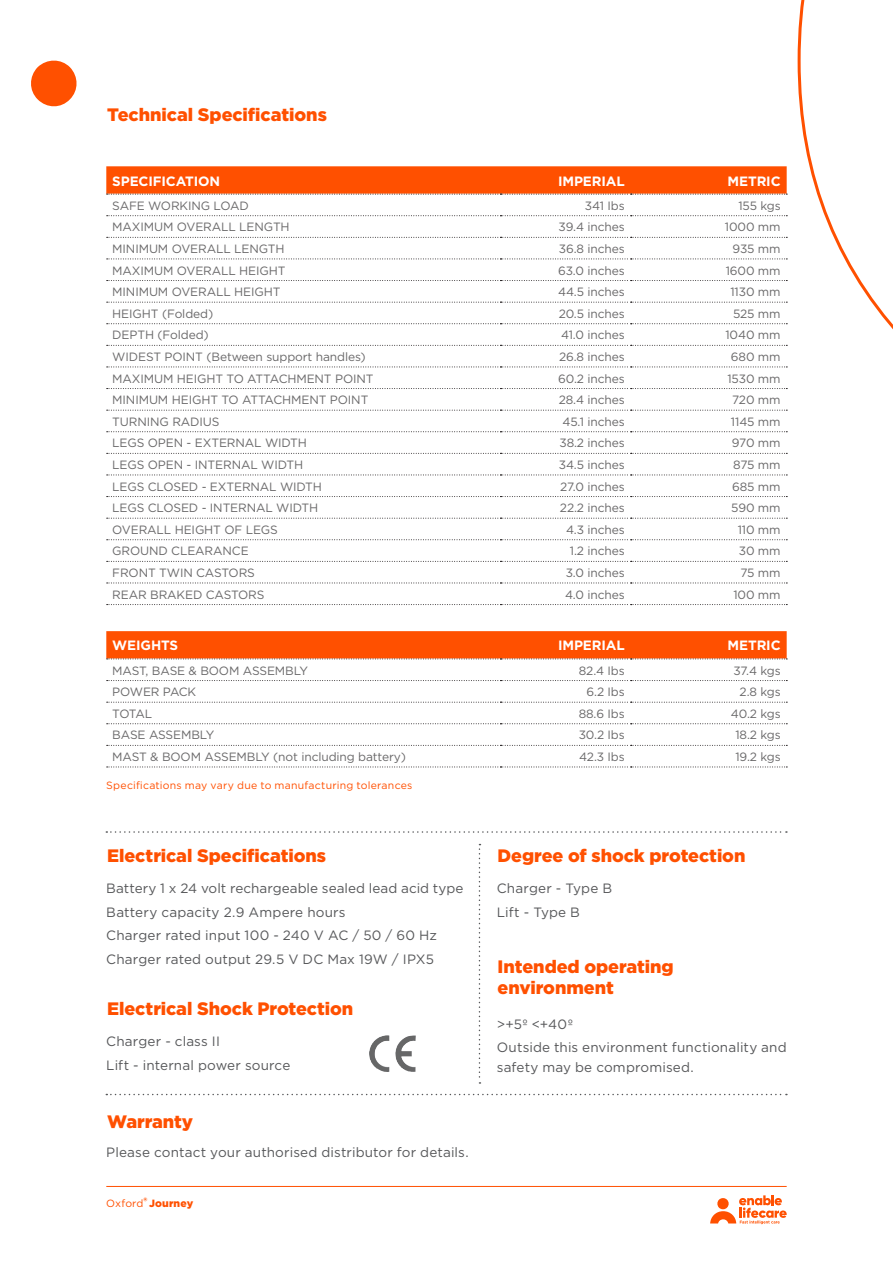
<style>
.page{position:relative;width:893px;height:1263px;background:#fff}
.page>*{position:absolute;margin:0;border:0;box-sizing:border-box;transform-origin:0 0}
.Heading_12pt{font:900 18px/21.6px "Gotham";letter-spacing:-.005em;color:#ff5000}
.Body_9pt{font:13.5px/19.5px "Gotham";letter-spacing:.01em;color:#57585a}
._04_Table_Heading__b{font:700 13.5px "Gotham";letter-spacing:-.01em;color:#fff}
._04_Table_Heading__K{font:12px "Gotham";letter-spacing:-.01em;color:#696869}
._04_Table_Text__Knoc{font:12px "Gotham";letter-spacing:-.01em;color:#696869}
.Body_9pt-2{font:10.5px "Gotham";letter-spacing:.02em;color:#ff5000}
.t1{font:900 10.5px "Gotham";letter-spacing:.015em;color:#ff5000}
.s1{font-weight:400}
</style>
<div class="page">
<hr style="left:106px;top:1186px;width:681px;height:1px;background:#ff5000">
<svg style="left:710px;top:1195px;width:77px;height:29px"></svg>
<svg style="left:31px;top:60px;width:46px;height:47px"></svg>
<svg style="left:797px;top:0;width:96px;height:330px"></svg>
<svg style="left:107px;top:215px;width:680px;height:1px"></svg>
<svg style="left:107px;top:237px;width:680px;height:1px"></svg>
<svg style="left:107px;top:259px;width:680px;height:1px"></svg>
<svg style="left:107px;top:280px;width:680px;height:1px"></svg>
<svg style="left:107px;top:302px;width:680px;height:1px"></svg>
<svg style="left:107px;top:323px;width:680px;height:1px"></svg>
<svg style="left:107px;top:345px;width:680px;height:1px"></svg>
<svg style="left:107px;top:367px;width:680px;height:1px"></svg>
<svg style="left:107px;top:388px;width:680px;height:1px"></svg>
<svg style="left:107px;top:410px;width:680px;height:1px"></svg>
<svg style="left:107px;top:431px;width:680px;height:1px"></svg>
<svg style="left:107px;top:453px;width:680px;height:1px"></svg>
<svg style="left:107px;top:475px;width:680px;height:1px"></svg>
<svg style="left:107px;top:496px;width:680px;height:1px"></svg>
<svg style="left:107px;top:518px;width:680px;height:1px"></svg>
<svg style="left:107px;top:539px;width:680px;height:1px"></svg>
<svg style="left:107px;top:561px;width:680px;height:1px"></svg>
<svg style="left:107px;top:583px;width:680px;height:1px"></svg>
<svg style="left:107px;top:604px;width:680px;height:1px"></svg>
<svg style="left:106px;top:166px;width:681px;height:29px;background:#fc580c"></svg>
<svg style="left:107px;top:680px;width:680px;height:1px"></svg>
<svg style="left:107px;top:702px;width:680px;height:1px"></svg>
<svg style="left:107px;top:723px;width:680px;height:1px"></svg>
<svg style="left:107px;top:745px;width:680px;height:1px"></svg>
<svg style="left:107px;top:767px;width:680px;height:1px"></svg>
<svg style="left:106px;top:631px;width:681px;height:29px;background:#fc580d"></svg>
<svg style="left:106px;top:1094px;width:681px;height:1px"></svg>
<svg style="left:106px;top:831px;width:681px;height:2px"></svg>
<svg style="left:479px;top:844px;width:1px;height:240px"></svg>
<img style="left:369px;top:1035px;width:47px;height:37px">
<p class="Heading_12pt" style="left:107px;top:103px;width:221px">Technical Specifications</p>
<p class="_04_Table_Heading__b" style="left:112px;top:172px;width:109px">SPECIFICATION</p>
<p class="_04_Table_Heading__b" style="left:558px;top:172px;width:68px">IMPERIAL</p>
<p class="_04_Table_Heading__b" style="left:728px;top:172px;width:55px">METRIC</p>
<p class="_04_Table_Heading__K" style="left:112px;top:198px;width:138px">SAFE WORKING LOAD</p>
<p class="_04_Table_Text__Knoc" style="left:585px;top:198px;width:41px">341 Ibs</p>
<p class="_04_Table_Text__Knoc" style="left:738px;top:198px;width:44px">155 kgs</p>
<p class="_04_Table_Heading__K" style="left:112px;top:219px;width:179px">MAXIMUM OVERALL LENGTH</p>
<p class="_04_Table_Text__Knoc" style="left:559px;top:219px;width:68px">39.4 inches</p>
<p class="_04_Table_Text__Knoc" style="left:725px;top:219px;width:57px">1000 mm</p>
<p class="_04_Table_Heading__K" style="left:112px;top:241px;width:174px">MINIMUM OVERALL LENGTH</p>
<p class="_04_Table_Text__Knoc" style="left:559px;top:241px;width:67px">36.8 inches</p>
<p class="_04_Table_Text__Knoc" style="left:733px;top:241px;width:50px">935 mm</p>
<p class="_04_Table_Heading__K" style="left:112px;top:263px;width:175px">MAXIMUM OVERALL HEIGHT</p>
<p class="_04_Table_Text__Knoc" style="left:558px;top:263px;width:68px">63.0 inches</p>
<p class="_04_Table_Text__Knoc" style="left:726px;top:263px;width:56px">1600 mm</p>
<p class="_04_Table_Heading__K" style="left:112px;top:284px;width:170px">MINIMUM OVERALL HEIGHT</p>
<p class="_04_Table_Text__Knoc" style="left:558px;top:284px;width:68px">44.5 inches</p>
<p class="_04_Table_Text__Knoc" style="left:730px;top:284px;width:52px">1130 mm</p>
<p class="_04_Table_Heading__K" style="left:112px;top:306px;width:102px">HEIGHT (Folded)</p>
<p class="_04_Table_Text__Knoc" style="left:559px;top:306px;width:68px">20.5 inches</p>
<p class="_04_Table_Text__Knoc" style="left:733px;top:306px;width:49px">525 mm</p>
<p class="_04_Table_Heading__K" style="left:112px;top:327px;width:98px">DEPTH (Folded)</p>
<p class="_04_Table_Text__Knoc" style="left:561px;top:327px;width:65px">41.0 inches</p>
<p class="_04_Table_Text__Knoc" style="left:725px;top:327px;width:57px">1040 mm</p>
<p class="_04_Table_Heading__K" style="left:112px;top:349px;width:255px">WIDEST POINT (Between support handles)</p>
<p class="_04_Table_Text__Knoc" style="left:559px;top:349px;width:67px">26.8 inches</p>
<p class="_04_Table_Text__Knoc" style="left:731px;top:349px;width:51px">680 mm</p>
<p class="_04_Table_Heading__K" style="left:112px;top:371px;width:263px">MAXIMUM HEIGHT TO ATTACHMENT POINT</p>
<p class="_04_Table_Text__Knoc" style="left:558px;top:371px;width:68px">60.2 inches</p>
<p class="_04_Table_Text__Knoc" style="left:727px;top:371px;width:55px">1530 mm</p>
<p class="_04_Table_Heading__K" style="left:112px;top:392px;width:258px">MINIMUM HEIGHT TO ATTACHMENT POINT</p>
<p class="_04_Table_Text__Knoc" style="left:559px;top:392px;width:68px">28.4 inches</p>
<p class="_04_Table_Text__Knoc" style="left:732px;top:392px;width:50px">720 mm</p>
<p class="_04_Table_Heading__K" style="left:112px;top:414px;width:109px">TURNING RADIUS</p>
<p class="_04_Table_Text__Knoc" style="left:562px;top:414px;width:64px">45.1 inches</p>
<p class="_04_Table_Text__Knoc" style="left:731px;top:414px;width:51px">1145 mm</p>
<p class="_04_Table_Heading__K" style="left:112px;top:435px;width:196px">LEGS OPEN - EXTERNAL WIDTH</p>
<p class="_04_Table_Text__Knoc" style="left:559px;top:435px;width:67px">38.2 inches</p>
<p class="_04_Table_Text__Knoc" style="left:732px;top:435px;width:50px">970 mm</p>
<p class="_04_Table_Heading__K" style="left:112px;top:457px;width:192px">LEGS OPEN - INTERNAL WIDTH</p>
<p class="_04_Table_Text__Knoc" style="left:559px;top:457px;width:67px">34.5 inches</p>
<p class="_04_Table_Text__Knoc" style="left:733px;top:457px;width:49px">875 mm</p>
<p class="_04_Table_Heading__K" style="left:112px;top:479px;width:211px">LEGS CLOSED - EXTERNAL WIDTH</p>
<p class="_04_Table_Text__Knoc" style="left:560px;top:479px;width:66px">27.0 inches</p>
<p class="_04_Table_Text__Knoc" style="left:732px;top:479px;width:50px">685 mm</p>
<p class="_04_Table_Heading__K" style="left:112px;top:500px;width:207px">LEGS CLOSED - INTERNAL WIDTH</p>
<p class="_04_Table_Text__Knoc" style="left:560px;top:500px;width:66px">22.2 inches</p>
<p class="_04_Table_Text__Knoc" style="left:731px;top:500px;width:51px">590 mm</p>
<p class="_04_Table_Heading__K" style="left:112px;top:522px;width:167px">OVERALL HEIGHT OF LEGS</p>
<p class="_04_Table_Text__Knoc" style="left:566px;top:522px;width:60px">4.3 inches</p>
<p class="_04_Table_Text__Knoc" style="left:738px;top:522px;width:44px">110 mm</p>
<p class="_04_Table_Heading__K" style="left:112px;top:543px;width:138px">GROUND CLEARANCE</p>
<p class="_04_Table_Text__Knoc" style="left:570px;top:543px;width:56px">1.2 inches</p>
<p class="_04_Table_Text__Knoc" style="left:739px;top:543px;width:43px">30 mm</p>
<p class="_04_Table_Heading__K" style="left:112px;top:565px;width:144px">FRONT TWIN CASTORS</p>
<p class="_04_Table_Text__Knoc" style="left:566px;top:565px;width:61px">3.0 inches</p>
<p class="_04_Table_Text__Knoc" style="left:740px;top:565px;width:42px">75 mm</p>
<p class="_04_Table_Heading__K" style="left:112px;top:587px;width:154px">REAR BRAKED CASTORS</p>
<p class="_04_Table_Text__Knoc" style="left:565px;top:587px;width:61px">4.0 inches</p>
<p class="_04_Table_Text__Knoc" style="left:733px;top:587px;width:49px">100 mm</p>
<p class="_04_Table_Heading__b" style="left:112px;top:637px;width:67px">WEIGHTS</p>
<p class="_04_Table_Heading__b" style="left:558px;top:637px;width:68px">IMPERIAL</p>
<p class="_04_Table_Heading__b" style="left:728px;top:637px;width:55px">METRIC</p>
<p class="_04_Table_Heading__K" style="left:112px;top:663px;width:197px">MAST, BASE &amp; BOOM ASSEMBLY</p>
<p class="_04_Table_Text__Knoc" style="left:579px;top:663px;width:47px">82.4 Ibs</p>
<p class="_04_Table_Text__Knoc" style="left:733px;top:663px;width:49px">37.4 kgs</p>
<p class="_04_Table_Heading__K" style="left:112px;top:684px;width:85px">POWER PACK</p>
<p class="_04_Table_Text__Knoc" style="left:587px;top:684px;width:40px">6.2 Ibs</p>
<p class="_04_Table_Text__Knoc" style="left:740px;top:684px;width:43px">2.8 kgs</p>
<p class="_04_Table_Heading__K" style="left:112px;top:706px;width:41px">TOTAL</p>
<p class="_04_Table_Text__Knoc" style="left:579px;top:706px;width:48px">88.6 Ibs</p>
<p class="_04_Table_Text__Knoc" style="left:731px;top:706px;width:51px">40.2 kgs</p>
<p class="_04_Table_Heading__K" style="left:112px;top:727px;width:103px">BASE ASSEMBLY</p>
<p class="_04_Table_Text__Knoc" style="left:579px;top:727px;width:48px">30.2 Ibs</p>
<p class="_04_Table_Text__Knoc" style="left:735px;top:727px;width:47px">18.2 kgs</p>
<p class="_04_Table_Heading__K" style="left:112px;top:749px;width:295px">MAST &amp; BOOM ASSEMBLY (not including battery)</p>
<p class="_04_Table_Text__Knoc" style="left:579px;top:749px;width:47px">42.3 Ibs</p>
<p class="_04_Table_Text__Knoc" style="left:735px;top:749px;width:47px">19.2 kgs</p>
<p class="Body_9pt-2" style="left:106px;top:778px;width:308px">Specifications may vary due to manufacturing tolerances</p>
<p class="Heading_12pt" style="left:107px;top:845px;width:221px">Electrical Specifications</p>
<p class="Body_9pt" style="left:106px;top:878px;width:359px">Battery 1 x 24 volt rechargeable sealed lead acid type</p>
<p class="Body_9pt" style="left:106px;top:902px;width:241px">Battery capacity 2.9 Ampere hours</p>
<p class="Body_9pt" style="left:106px;top:925px;width:332px">Charger rated input 100 - 240 V AC / 50 / 60 Hz</p>
<p class="Body_9pt" style="left:106px;top:949px;width:329px">Charger rated output 29.5 V DC Max 19W / IPX5</p>
<p class="Heading_12pt" style="left:107px;top:998px;width:248px">Electrical Shock Protection</p>
<p class="Body_9pt" style="left:106px;top:1031px;width:115px">Charger - class II</p>
<p class="Body_9pt" style="left:106px;top:1055px;width:186px">Lift - internal power source</p>
<p class="Heading_12pt" style="left:107px;top:1110px;width:88px">Warranty</p>
<p class="Body_9pt" style="left:106px;top:1142px;width:364px">Please contact your authorised distributor for details.</p>
<p class="t1" style="left:144px;top:1194px;width:5px">®</p>
<p class="t1" style="left:106px;top:1196px;width:88px"><span class="s1">Oxford</span> Journey</p>
<p class="Heading_12pt" style="left:498px;top:845px;width:249px">Degree of shock protection</p>
<p class="Body_9pt" style="left:497px;top:878px;width:117px">Charger - Type B</p>
<p class="Body_9pt" style="left:497px;top:902px;width:85px">Lift - Type B</p>
<p class="Heading_12pt" style="left:498px;top:955px;width:178px">Intended operating environment</p>
<p class="Body_9pt" style="left:497px;top:1014px;width:78px">&gt;+5º &lt;+40º</p>
<p class="Body_9pt" style="left:497px;top:1038px;width:291px">Outside this environment functionality and safety may be compromised.</p>
</div>
